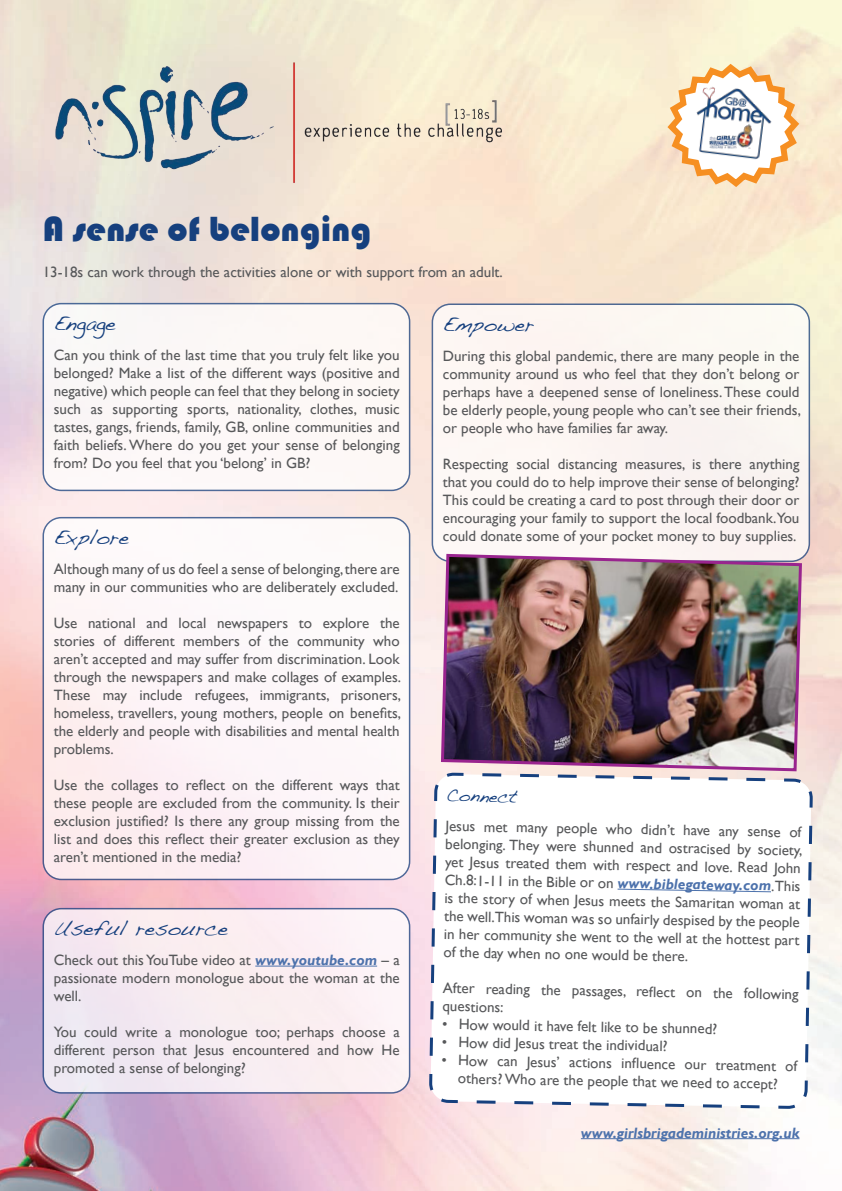
<style>
.page{position:relative;width:842px;height:1191px;background:#fff}
.page>*{position:absolute;margin:0;border:0;box-sizing:border-box;transform-origin:0 0}
.t1{font:36px "Bauhaus 93";color:#16407e}
.t2{font:21px "Handwriting Dakota";color:#16407e}
.t3{font:18px "Handwriting Dakota";color:#16407e}
.t4{font:15px/18px "Gill Sans";color:#57585a;text-align:justify}
.t5{font:italic 700 15px "Gill Sans";color:#4d72ac}
.s1{font-weight:700;font-style:italic;color:#4d72ac}
</style>
<div class="page">
<img style="left:0;top:0;width:842px;height:1191px">
<div style="left:43px;top:304px;width:367px;height:186px;background:#fdf8f7;border-radius:18px"></div>
<div style="left:43px;top:303px;width:367px;height:188px;border:2px solid #16407e;border-radius:18px"></div>
<div style="left:432px;top:304px;width:377px;height:257px;background:#fcf6f2;border-radius:18px"></div>
<div style="left:43px;top:908px;width:367px;height:184px;background:#f9edf1;border-radius:18px"></div>
<div style="left:43px;top:908px;width:367px;height:185px;border:2px solid #16407e;border-radius:18px"></div>
<div style="left:43px;top:517px;width:367px;height:362px;background:#fdf6f9;border-radius:18px"></div>
<div style="left:43px;top:517px;width:367px;height:363px;border:2px solid #16407e;border-radius:18px"></div>
<hr style="left:255px;top:965px;width:122px;height:1px;background:#4d72ac">
<svg style="left:428px;top:443px;width:386px;height:667px"></svg>
<svg style="left:617px;top:888px;width:155px;height:4px"></svg>
<hr style="left:581px;top:1138px;width:218px;height:1px;background:#4d72ac">
<svg style="left:663px;top:60px;width:140px;height:131px"></svg>
<img style="left:43px;top:56px;width:466px;height:129px">
<img style="left:439px;top:552px;width:364px;height:221px">
<h1 class="t1" style="left:43px;top:208px;width:330px">A sense of belonging</h1>
<p class="t4" style="left:43px;top:263px;width:462px">13-18s can work through the activities alone or with support from an adult.</p>
<h2 class="t2" style="left:54px;top:310px;width:64px">Engage</h2>
<p class="t4" style="left:54px;top:346px;width:347px">Can you think of the last time that you truly felt like you belonged? Make a list of the different ways (positive and negative) which people can feel that they belong in society such as supporting sports, nationality, clothes, music tastes, gangs, friends, family, GB, online communities and faith beliefs. Where do you get your sense of belonging from? Do you feel that you ‘belong’ in GB?</p>
<h2 class="t2" style="left:443px;top:311px;width:93px">Empower</h2>
<p class="t4" style="left:443px;top:347px;width:360px">During this global pandemic, there are many people in the community around us who feel that they don’t belong or perhaps have a deepened sense of loneliness. These could be elderly people, young people who can’t see their friends, or people who have families far away.</p>
<p class="t4" style="left:443px;top:455px;width:358px">Respecting social distancing measures, is there anything that you could do to help improve their sense of belonging?<br>This could be creating a card to post through their door or encouraging your family to support the local foodbank.You could donate some of your pocket money to buy supplies.</p>
<h2 class="t2" style="left:54px;top:524px;width:77px">Explore</h2>
<p class="t4" style="left:54px;top:560px;width:347px">Although many of us do feel a sense of belonging, there are many in our communities who are deliberately excluded.</p>
<p class="t4" style="left:54px;top:614px;width:349px">Use national and local newspapers to explore the stories of different members of the community who aren’t accepted and may suffer from discrimination. Look through the newspapers and make collages of examples.<br>These may include refugees, immigrants, prisoners, homeless, travellers, young mothers, people on benefits, the elderly and people with disabilities and mental health problems.</p>
<p class="t4" style="left:54px;top:776px;width:347px">Use the collages to reflect on the different ways that these people are excluded from the community. Is their exclusion justified? Is there any group missing from the list and does this reflect their greater exclusion as they aren’t mentioned in the media?</p>
<p class="t3" style="left:446px;top:784px;width:73px;rotate:1deg">Connect</p>
<p class="t4" style="left:446px;top:817px;width:359px;rotate:1deg">Jesus met many people who didn’t have any sense of belonging. They were shunned and ostracised by society, yet Jesus treated them with respect and love. Read John Ch.8:1-11 in the Bible or on <span class="s1">www.biblegateway.com</span>.This is the story of when Jesus meets the Samaritan woman at the well.This woman was so unfairly despised by the people in her community she went to the well at the hottest part of the day when no one would be there.</p>
<p class="t4" style="left:443px;top:979px;width:357px;rotate:1deg">After reading the passages, refl ect on the following questions:</p>
<p class="t4" style="left:442px;top:1015px;width:277px;rotate:1deg">• How would it have felt like to be shunned?</p>
<p class="t4" style="left:442px;top:1033px;width:227px;rotate:1deg">• How did Jesus treat the individual?</p>
<p class="t4" style="left:442px;top:1051px;width:357px;text-align:center;rotate:1deg">• How can Jesus’ actions infl uence our treatment of others? Who are the people that we need to accept?</p>
<h2 class="t2" style="left:54px;top:915px;width:176px">Useful resource</h2>
<p class="t4" style="left:54px;top:951px;width:347px">Check out this YouTube video at <span class="s1">www.youtube.com</span> – a passionate modern monologue about the woman at the well.</p>
<p class="t4" style="left:54px;top:1023px;width:347px">You could write a monologue too; perhaps choose a different person that Jesus encountered and how He promoted a sense of belonging?</p>
<p class="t5" style="left:581px;top:1123px;width:220px">www.girlsbrigadeministries.org.uk</p>
</div>
